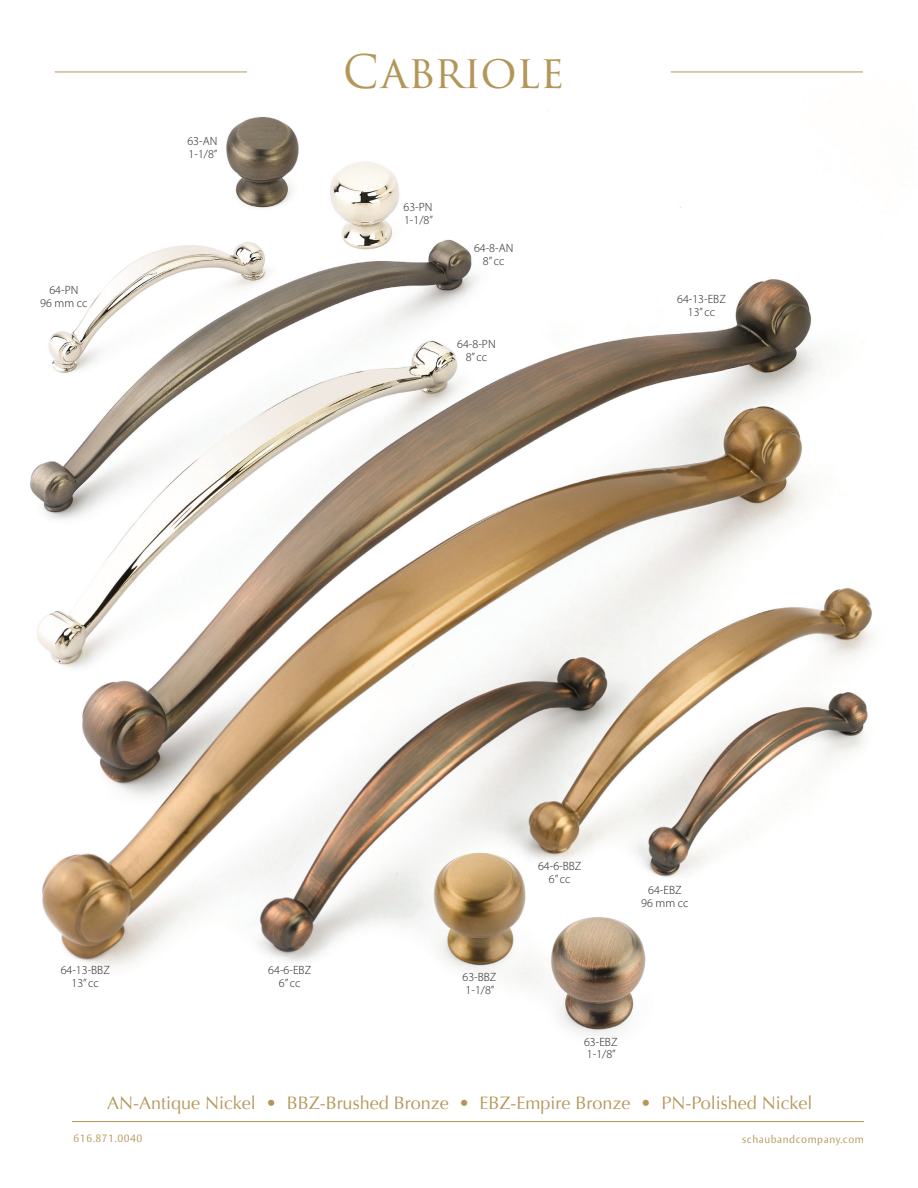
<style>
.page{position:relative;width:918px;height:1188px;background:#fff}
.page>*{position:absolute;margin:0;border:0;box-sizing:border-box;transform-origin:0 0}
.t1{font:45px "Trajan Pro 3";letter-spacing:-.01em;color:#b39758}
.t2{font:18px "Optima";color:#b39758}
.t3{font:300 12px "Myriad Pro";color:#231f20}
.t4{font:300 10.5px "ASSA Vesta";letter-spacing:.05em;color:#b39758}
</style>
<div class="page">
<img style="left:30px;top:71px;width:875px;height:1052px">
<hr style="left:72px;top:1121px;width:792px;height:1px;background:#b39758">
<hr style="left:671px;top:72px;width:192px;height:1px;background:#b39758">
<hr style="left:55px;top:72px;width:192px;height:1px;background:#b39758">
<p class="t3" style="left:49px;top:283px;width:30px">64-PN</p>
<p class="t3" style="left:40px;top:296px;width:49px">96 mm cc</p>
<p class="t3" style="left:187px;top:134px;width:31px">63-AN</p>
<p class="t3" style="left:189px;top:147px;width:30px">1-1/8”</p>
<p class="t1" style="left:343px;top:41px;width:223px">CABRIOLE</p>
<p class="t3" style="left:403px;top:200px;width:30px">63-PN</p>
<p class="t3" style="left:404px;top:213px;width:30px">1-1/8”</p>
<p class="t3" style="left:474px;top:241px;width:41px">64-8-AN</p>
<p class="t3" style="left:483px;top:254px;width:23px">8” cc</p>
<p class="t3" style="left:457px;top:337px;width:40px">64-8-PN</p>
<p class="t3" style="left:466px;top:350px;width:23px">8” cc</p>
<p class="t3" style="left:677px;top:292px;width:50px">64-13-EBZ</p>
<p class="t3" style="left:688px;top:305px;width:29px">13” cc</p>
<p class="t3" style="left:61px;top:963px;width:51px">64-13-BBZ</p>
<p class="t3" style="left:72px;top:976px;width:29px">13” cc</p>
<p class="t3" style="left:268px;top:963px;width:44px">64-6-EBZ</p>
<p class="t3" style="left:279px;top:976px;width:23px">6” cc</p>
<p class="t3" style="left:463px;top:970px;width:35px">63-BBZ</p>
<p class="t3" style="left:466px;top:983px;width:30px">1-1/8”</p>
<p class="t3" style="left:538px;top:858px;width:45px">64-6-BBZ</p>
<p class="t3" style="left:549px;top:871px;width:23px">6” cc</p>
<p class="t3" style="left:648px;top:883px;width:35px">64-EBZ</p>
<p class="t3" style="left:641px;top:895px;width:49px">96 mm cc</p>
<p class="t3" style="left:584px;top:1034px;width:35px">63-EBZ</p>
<p class="t3" style="left:587px;top:1047px;width:30px">1-1/8”</p>
<p class="t2" style="left:107px;top:1092px;width:707px">AN-Antique Nickel • BBZ-Brushed Bronze • EBZ-Empire Bronze • PN-Polished Nickel</p>
<p class="t4" style="left:74px;top:1132px;width:70px">616.871.0040</p>
<p class="t4" style="left:742px;top:1133px;width:123px">schaubandcompany.com</p>
</div>
